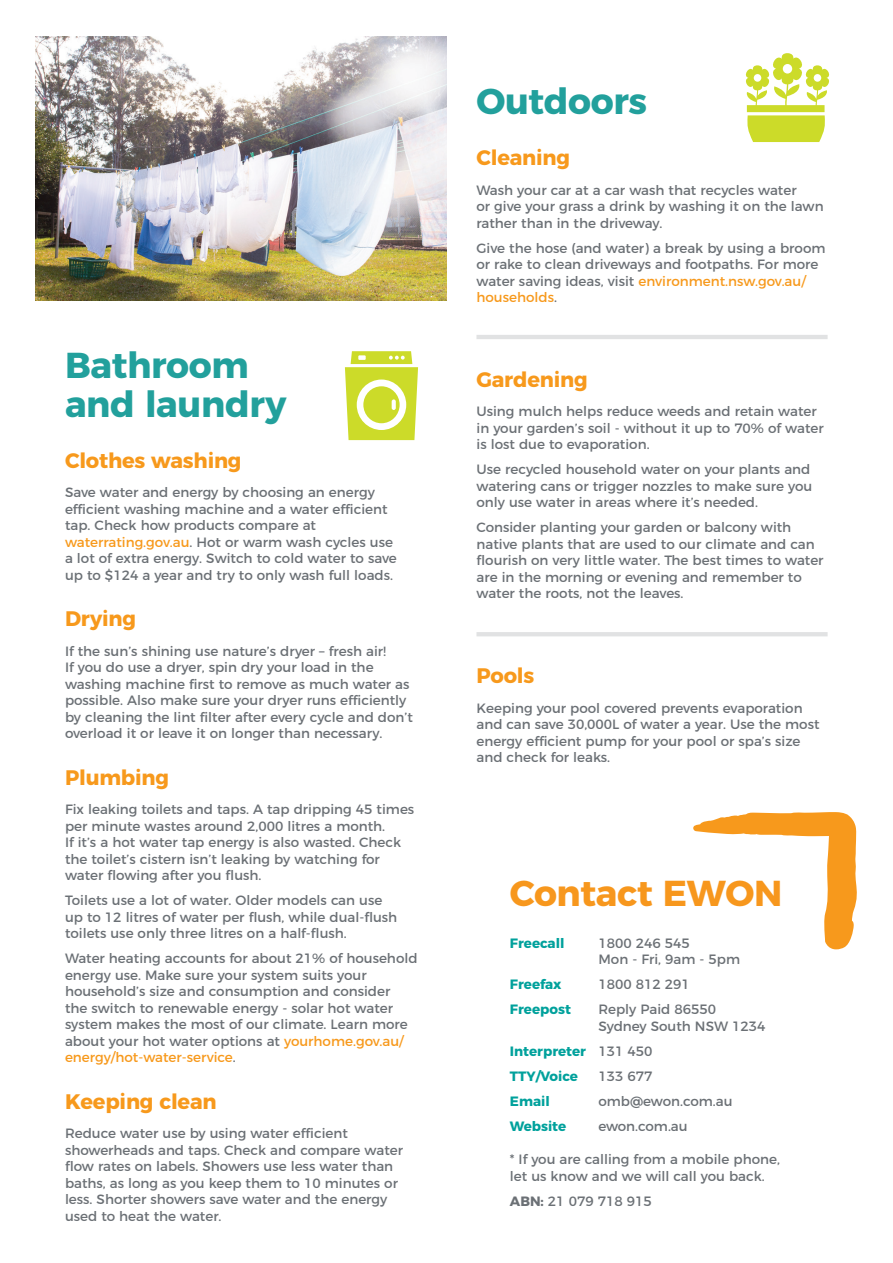
<style>
.page{position:relative;width:893px;height:1263px;background:#fff}
.page>*{position:absolute;margin:0;border:0;box-sizing:border-box;transform-origin:0 0}
.t1{font:700 36px/39px "Montserrat";letter-spacing:-.01em;color:#22a09c}
.t2{font:700 36px "Montserrat";letter-spacing:-.01em;color:#f7971d}
.t3{font:700 21px "Montserrat";letter-spacing:-.01em;color:#f7991c}
.t4{font:13.5px/16.5px "Montserrat";color:#6b7075}
.t5{font:700 13.5px "Montserrat";color:#00a19c}
.s1{color:#f7991c}
.s2{font-weight:400;color:#6b7075}
.s3{font-weight:700}
</style>
<div class="page">
<svg style="left:693px;top:812px;width:164px;height:137px"></svg>
<img style="left:36px;top:36px;width:410px;height:265px">
<hr style="left:476px;top:335px;width:352px;height:4px;background:#e1e2e3">
<hr style="left:476px;top:632px;width:352px;height:4px;background:#e1e2e3">
<svg style="left:745px;top:53px;width:85px;height:89px"></svg>
<svg style="left:345px;top:351px;width:73px;height:89px"></svg>
<p class="t1" style="left:65px;top:343px;width:223px">Bathroom and laundry</p>
<p class="t3" style="left:65px;top:443px;width:178px">Clothes washing</p>
<p class="t4" style="left:65px;top:483px;width:333px">Save water and energy by choosing an energy efficient washing machine and a water efficient tap. Check how products compare at <span class="s1">waterrating.gov.au</span>. Hot or warm wash cycles use a lot of extra energy. Switch to cold water to save up to $124 a year and try to only wash full loads.</p>
<p class="t3" style="left:65px;top:602px;width:73px">Drying</p>
<p class="t4" style="left:65px;top:641px;width:349px">If the sun’s shining use nature’s dryer – fresh air!<br>If you do use a dryer, spin dry your load in the washing machine first to remove as much water as possible. Also make sure your dryer runs efficiently by cleaning the lint filter after every cycle and don’t overload it or leave it on longer than necessary.</p>
<p class="t3" style="left:65px;top:760px;width:106px">Plumbing</p>
<p class="t4" style="left:65px;top:800px;width:351px">Fix leaking toilets and taps. A tap dripping 45 times per minute wastes around 2,000 litres a month.<br>If it’s a hot water tap energy is also wasted. Check the toilet’s cistern isn’t leaking by watching for water flowing after you flush.</p>
<p class="t4" style="left:65px;top:891px;width:334px">Toilets use a lot of water. Older models can use up to 12 litres of water per flush, while dual-flush toilets use only three litres on a half-flush.</p>
<p class="t4" style="left:65px;top:949px;width:354px">Water heating accounts for about 21% of household energy use. Make sure your system suits your household’s size and consumption and consider<br>the switch to renewable energy - solar hot water system makes the most of our climate. Learn more about your hot water options at <span class="s1">yourhome.gov.au/ energy/hot-water-service</span>.</p>
<p class="t3" style="left:65px;top:1084px;width:153px">Keeping clean</p>
<p class="t4" style="left:65px;top:1124px;width:339px">Reduce water use by using water efficient showerheads and taps. Check and compare water flow rates on labels. Showers use less water than baths, as long as you keep them to 10 minutes or less. Shorter showers save water and the energy used to heat the water.</p>
<p class="t1" style="left:476px;top:79px;width:172px">Outdoors</p>
<p class="t3" style="left:476px;top:141px;width:95px">Cleaning</p>
<p class="t4" style="left:476px;top:180px;width:349px">Wash your car at a car wash that recycles water<br>or give your grass a drink by washing it on the lawn rather than in the driveway.</p>
<p class="t4" style="left:476px;top:238px;width:351px">Give the hose (and water) a break by using a broom or rake to clean driveways and footpaths. For more water saving ideas, visit <span class="s1">environment.nsw.gov.au/ households</span>.</p>
<p class="t3" style="left:476px;top:362px;width:113px">Gardening</p>
<p class="t4" style="left:476px;top:402px;width:349px">Using mulch helps reduce weeds and retain water in your garden’s soil - without it up to 70% of water is lost due to evaporation.</p>
<p class="t4" style="left:476px;top:460px;width:337px">Use recycled household water on your plants and watering cans or trigger nozzles to make sure you only use water in areas where it’s needed.</p>
<p class="t4" style="left:476px;top:518px;width:349px">Consider planting your garden or balcony with native plants that are used to our climate and can flourish on very little water. The best times to water are in the morning or evening and remember to water the roots, not the leaves.</p>
<p class="t3" style="left:476px;top:659px;width:59px">Pools</p>
<p class="t4" style="left:476px;top:698px;width:345px">Keeping your pool covered prevents evaporation and can save 30,000L of water a year. Use the most energy efficient pump for your pool or spa’s size and check for leaks.</p>
<p class="t2" style="left:510px;top:863px;width:274px">Contact EWON</p>
<p class="t5" style="left:510px;top:932px;width:56px">Freecall</p>
<p class="t4" style="left:598px;top:933px;width:143px">1800 246 545<br>Mon - Fri, 9am - 5pm</p>
<p class="t5" style="left:510px;top:973px;width:53px">Freefax</p>
<p class="t4" style="left:598px;top:975px;width:93px">1800 812 291</p>
<p class="t5" style="left:510px;top:998px;width:63px">Freepost</p>
<p class="t4" style="left:598px;top:1000px;width:169px">Reply Paid 86550<br>Sydney South NSW 1234</p>
<p class="t5" style="left:510px;top:1040px;width:144px">Interpreter <span class="s2">131 450</span></p>
<p class="t5" style="left:510px;top:1065px;width:69px">TTY/Voice</p>
<p class="t4" style="left:598px;top:1066px;width:56px">133 677</p>
<p class="t5" style="left:510px;top:1090px;width:41px">Email</p>
<p class="t4" style="left:598px;top:1091px;width:136px">omb@ewon.com.au</p>
<p class="t5" style="left:510px;top:1115px;width:58px">Website</p>
<p class="t4" style="left:598px;top:1116px;width:91px">ewon.com.au</p>
<p class="t4" style="left:510px;top:1150px;width:271px">* If you are calling from a mobile phone, let us know and we will call you back.</p>
<p class="t4" style="left:510px;top:1191px;width:143px"><span class="s3">ABN:</span> 21 079 718 915</p>
</div>
